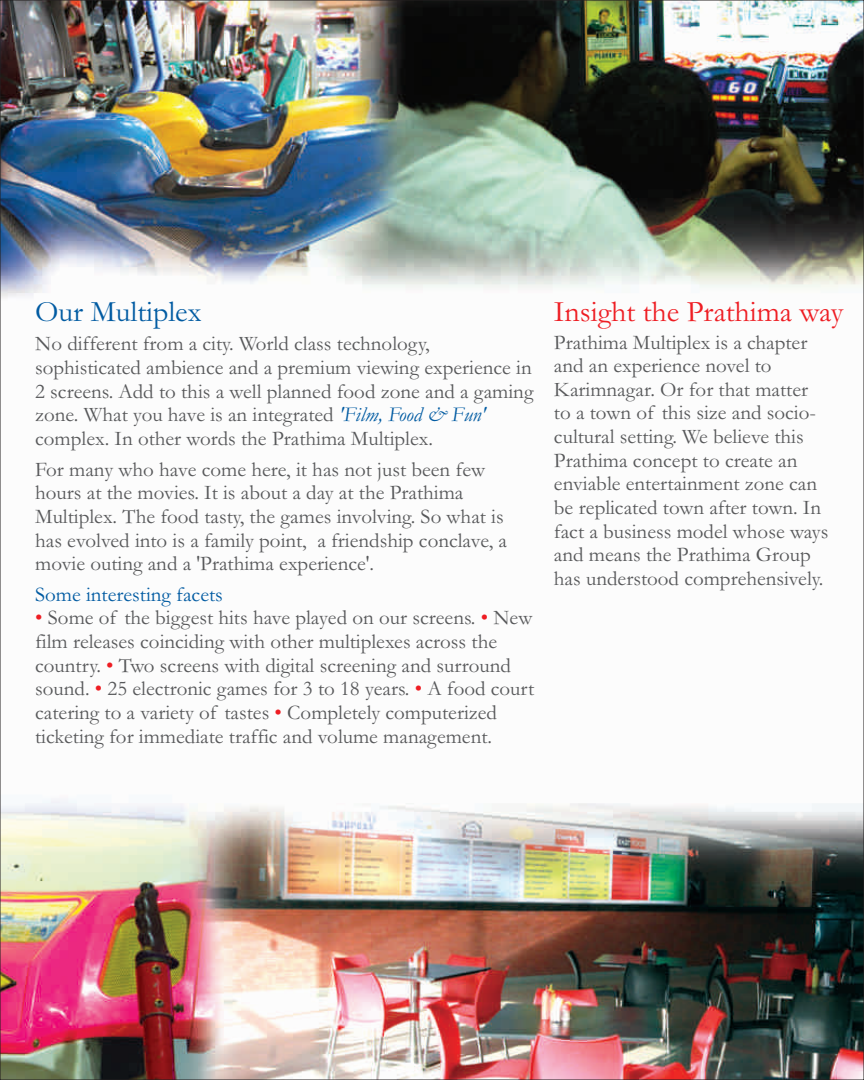
<style>
.page{position:relative;width:864px;height:1080px;background:#fff}
.page>*{position:absolute;margin:0;border:0;box-sizing:border-box;transform-origin:0 0}
.t1{font:30px "Garamond";color:#ee1d23}
.t2{font:30px "Garamond";color:#015ba2}
.t3{font:21px/23.5px "Garamond";color:#57585a}
.t4{font:21px "Garamond";color:#015ba2}
.t5{font:21px "Garamond";color:#ee1d23}
.s1{font-style:italic;color:#015ba2}
.s2{color:#ee1d23}
</style>
<div class="page">
<img style="left:2px;top:2px;width:860px;height:1076px">
<h1 class="t2" style="left:35px;top:301px;width:168px">Our Multiplex</h1>
<p class="t3" style="left:35px;top:335px;width:500px">No different from a city. World class technology, sophisticated ambience and a premium viewing experience in 2 screens. Add to this a well planned food zone and a gaming zone. What you have is an integrated <span class="s1">'Film, Food &amp; Fun' </span>complex. In other words the Prathima Multiplex.</p>
<p class="t3" style="left:35px;top:460px;width:474px">For many who have come here, it has not just been few hours at the movies. It is about a day at the Prathima Multiplex. The food tasty, the games involving. So what is has evolved into is a family point, a friendship conclave, a movie outing and a 'Prathima experience'.</p>
<p class="t3" style="left:35px;top:609px;width:500px"><span class="s2">•</span> Some of the biggest hits have played on our screens. New film releases coinciding with other multiplexes across the country. Two screens with digital screening and surround sound. 25 electronic games for 3 to 18 years. A food court catering to a variety of tastes Completely computerized ticketing for immediate traffic and volume management.</p>
<p class="t4" style="left:35px;top:587px;width:189px">Some interesting facets</p>
<p class="t5" style="left:481px;top:611px;width:9px">•</p>
<p class="t5" style="left:106px;top:658px;width:9px">•</p>
<p class="t5" style="left:95px;top:682px;width:9px">•</p>
<p class="t5" style="left:415px;top:682px;width:9px">•</p>
<p class="t5" style="left:275px;top:705px;width:9px">•</p>
<h1 class="t1" style="left:554px;top:301px;width:291px">Insight the Prathima way</h1>
<p class="t3" style="left:554px;top:333px;width:276px">Prathima Multiplex is a chapter and an experience novel to<br>Karimnagar. Or for that matter to a town of this size and socio&shy;cultural setting. We believe this<br>Prathima concept to create an enviable entertainment zone can be replicated town after town. In fact a business model whose ways and means the Prathima Group has understood comprehensively.</p>
</div>
